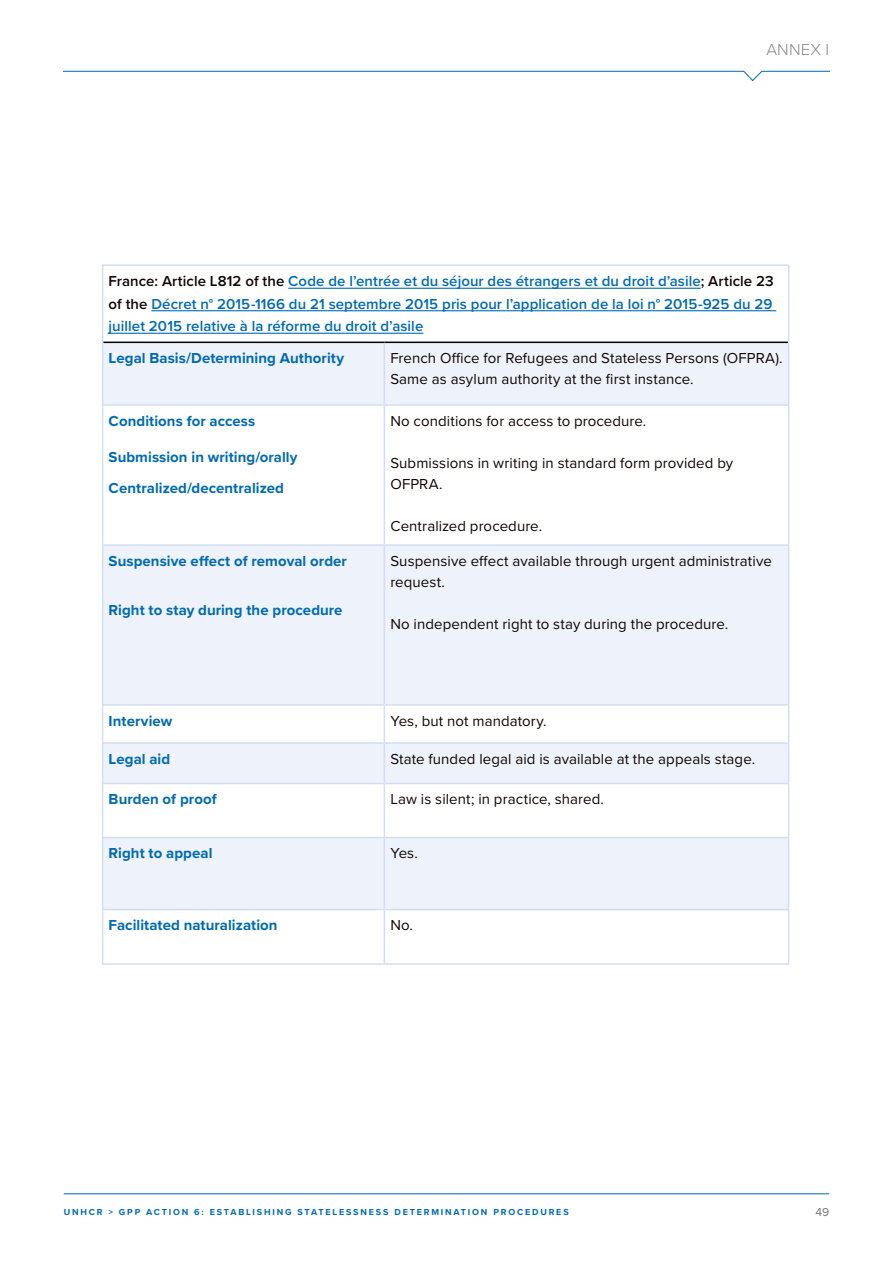
<style>
.page{position:relative;width:893px;height:1263px;background:#fff}
.page>*{position:absolute;margin:0;border:0;box-sizing:border-box;transform-origin:0 0}
.t1{font:300 16.5px "Proxima Nova";color:#878787}
.t2{font:15px/21px "Proxima Nova";letter-spacing:.005em;color:#110505}
.t3{font:700 15px/30.8px "Proxima Nova";letter-spacing:.005em;color:#006ab4}
.t4{font:600 15px/22.5px "Proxima Nova";letter-spacing:.005em;color:#006ab4;text-align:justify}
.t5{font:12px "Proxima Nova";color:#777}
.t6{font:700 9px "Proxima Nova";letter-spacing:.2em;color:#006ab4}
.s1{color:#110505}
</style>
<div class="page">
<div style="left:103px;top:343px;width:685px;height:61px;background:#eef2fa"></div>
<svg style="left:103px;top:406px;width:685px;height:557px"></svg>
<hr style="left:102px;top:264px;width:282px;height:2px;background:#d3def2">
<hr style="left:102px;top:266px;width:1px;height:76px;background:#d3def2">
<hr style="left:384px;top:264px;width:405px;height:2px;background:#d3def2">
<hr style="left:788px;top:266px;width:1px;height:76px;background:#d3def2">
<hr style="left:103px;top:342px;width:281px;height:1px;background:#000">
<hr style="left:384px;top:342px;width:404px;height:1px;background:#000">
<hr style="left:102px;top:342px;width:1px;height:62px;background:#d3def2">
<hr style="left:384px;top:343px;width:1px;height:61px;background:#d3def2">
<hr style="left:788px;top:342px;width:1px;height:62px;background:#d3def2">
<hr style="left:102px;top:404px;width:282px;height:2px;background:#d3def2">
<hr style="left:102px;top:406px;width:1px;height:138px;background:#d3def2">
<hr style="left:384px;top:404px;width:405px;height:2px;background:#d3def2">
<hr style="left:384px;top:406px;width:1px;height:138px;background:#d3def2">
<hr style="left:788px;top:406px;width:1px;height:138px;background:#d3def2">
<hr style="left:102px;top:544px;width:282px;height:2px;background:#d3def2">
<hr style="left:102px;top:546px;width:1px;height:158px;background:#d3def2">
<hr style="left:384px;top:544px;width:405px;height:2px;background:#d3def2">
<hr style="left:384px;top:546px;width:1px;height:158px;background:#d3def2">
<hr style="left:788px;top:546px;width:1px;height:158px;background:#d3def2">
<hr style="left:102px;top:704px;width:282px;height:2px;background:#d3def2">
<hr style="left:102px;top:706px;width:1px;height:36px;background:#d3def2">
<hr style="left:384px;top:704px;width:405px;height:2px;background:#d3def2">
<hr style="left:384px;top:706px;width:1px;height:36px;background:#d3def2">
<hr style="left:788px;top:706px;width:1px;height:36px;background:#d3def2">
<hr style="left:102px;top:742px;width:282px;height:2px;background:#d3def2">
<hr style="left:102px;top:744px;width:1px;height:39px;background:#d3def2">
<hr style="left:384px;top:742px;width:405px;height:2px;background:#d3def2">
<hr style="left:384px;top:744px;width:1px;height:39px;background:#d3def2">
<hr style="left:788px;top:744px;width:1px;height:39px;background:#d3def2">
<hr style="left:102px;top:783px;width:282px;height:1px;background:#d3def2">
<hr style="left:102px;top:784px;width:1px;height:53px;background:#d3def2">
<hr style="left:384px;top:783px;width:405px;height:1px;background:#d3def2">
<hr style="left:384px;top:784px;width:1px;height:53px;background:#d3def2">
<hr style="left:788px;top:784px;width:1px;height:53px;background:#d3def2">
<hr style="left:102px;top:837px;width:282px;height:1px;background:#d3def2">
<hr style="left:102px;top:838px;width:1px;height:71px;background:#d3def2">
<hr style="left:384px;top:837px;width:405px;height:1px;background:#d3def2">
<hr style="left:384px;top:838px;width:1px;height:71px;background:#d3def2">
<hr style="left:788px;top:838px;width:1px;height:71px;background:#d3def2">
<hr style="left:102px;top:909px;width:282px;height:1px;background:#d3def2">
<hr style="left:102px;top:910px;width:1px;height:53px;background:#d3def2">
<hr style="left:384px;top:909px;width:405px;height:1px;background:#d3def2">
<hr style="left:384px;top:910px;width:1px;height:53px;background:#d3def2">
<hr style="left:788px;top:910px;width:1px;height:53px;background:#d3def2">
<hr style="left:102px;top:963px;width:282px;height:2px;background:#d3def2">
<hr style="left:384px;top:963px;width:405px;height:2px;background:#d3def2">
<hr style="left:288px;top:288px;width:413px;height:1px;background:#006ab4">
<hr style="left:151px;top:310px;width:625px;height:1px;background:#006ab4">
<hr style="left:109px;top:333px;width:314px;height:1px;background:#006ab4">
<svg style="left:64px;top:71px;width:765px;height:10px"></svg>
<hr style="left:64px;top:1193px;width:765px;height:1px;background:#006ab4">
<p class="t1" style="left:766px;top:37px;width:62px">ANNEX I</p>
<p class="t4" style="left:109px;top:269px;width:667px"><span class="s1">France: Article L812 of the</span> Code de l’entrée et du séjour des étrangers et du droit d’asile<span class="s1">; Article 23 of the</span> Décret n° 2015-1166 du 21 septembre 2015 pris pour l’application de la loi n° 2015-925 du 29 juillet 2015 relative à la réforme du droit d’asile</p>
<p class="t3" style="left:109px;top:342px;width:237px">Legal Basis/Determining Authority</p>
<p class="t2" style="left:390px;top:347px;width:394px">French Office for Refugees and Stateless Persons (OFPRA).<br>Same as asylum authority at the first instance.</p>
<p class="t3" style="left:109px;top:405px;width:148px">Conditions for access</p>
<p class="t3" style="left:109px;top:441px;width:190px">Submission in writing/orally<br>Centralized/decentralized</p>
<p class="t2" style="left:390px;top:410px;width:257px">No conditions for access to procedure.</p>
<p class="t2" style="left:390px;top:452px;width:344px">Submissions in writing in standard form provided by<br>OFPRA.</p>
<p class="t2" style="left:390px;top:515px;width:153px">Centralized procedure.</p>
<p class="t3" style="left:109px;top:545px;width:240px">Suspensive effect of removal order</p>
<p class="t3" style="left:109px;top:594px;width:235px">Right to stay during the procedure</p>
<p class="t2" style="left:390px;top:550px;width:383px">Suspensive effect available through urgent administrative request.</p>
<p class="t2" style="left:390px;top:613px;width:339px">No independent right to stay during the procedure.</p>
<p class="t3" style="left:109px;top:705px;width:65px">Interview</p>
<p class="t2" style="left:390px;top:710px;width:158px">Yes, but not mandatory.</p>
<p class="t3" style="left:109px;top:743px;width:63px">Legal aid</p>
<p class="t2" style="left:390px;top:748px;width:366px">State funded legal aid is available at the appeals stage.</p>
<p class="t3" style="left:109px;top:784px;width:110px">Burden of proof</p>
<p class="t2" style="left:390px;top:788px;width:215px">Law is silent; in practice, shared.</p>
<p class="t3" style="left:109px;top:838px;width:105px">Right to appeal</p>
<p class="t2" style="left:390px;top:842px;width:29px">Yes.</p>
<p class="t3" style="left:109px;top:910px;width:170px">Facilitated naturalization</p>
<p class="t2" style="left:390px;top:914px;width:24px">No.</p>
<p class="t6" style="left:64px;top:1206px;width:506px">UNHCR &gt; GPP ACTION 6: ESTABLISHING STATELESSNESS DETERMINATION PROCEDURES</p>
<p class="t5" style="left:815px;top:1203px;width:15px">49</p>
</div>
